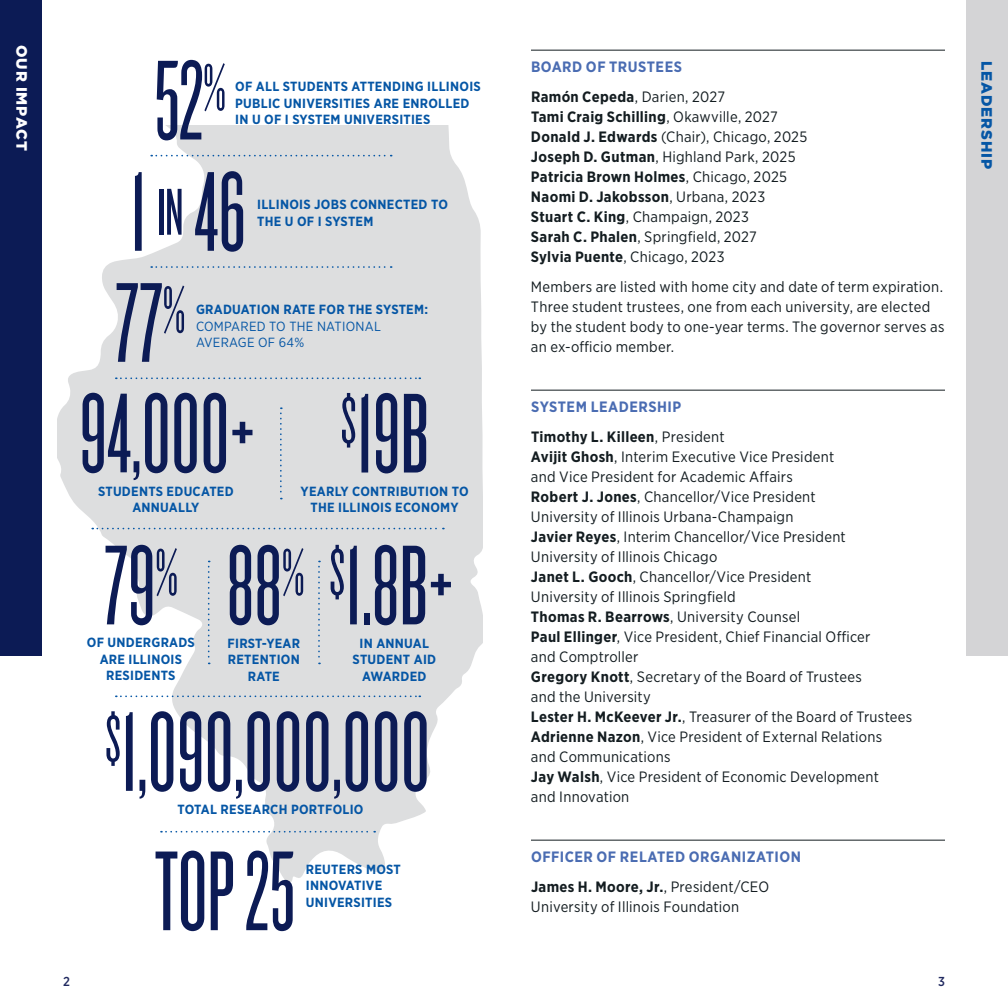
<style>
.page{position:relative;width:1008px;height:1008px;background:#fff}
.page>*{position:absolute;margin:0;border:0;box-sizing:border-box;transform-origin:0 0}
.t1{font:118.2px "Knockout 26 Junior Flywght";color:#0c1b55}
.t2{font:15px/20px "Gotham Narrow";letter-spacing:.015em;color:#131c20}
.t3{font:700 15px/20px "Gotham Narrow";letter-spacing:.02em;color:#131c20}
.t4{font:700 15px "Gotham Narrow";letter-spacing:.035em;color:#4a6cb2}
.t5{font:900 15px "Gotham";letter-spacing:.06em;color:#0556a5}
.t6{font:900 15px "Gotham";letter-spacing:.06em;color:#fff}
.t7{font:700 13.2px/16.6px "Gotham Narrow";letter-spacing:.02em;color:#0556a5;text-align:center}
.t8{font:13.2px/16.6px "Gotham Narrow";letter-spacing:.02em;color:#0556a5}
.t9{font:500 13px "Gotham Narrow";color:#212a60}
.s1{font-size:68.8px}
.s2{font-weight:700}
.s3{font-weight:400}
</style>
<div class="page">
<hr style="left:531px;top:840px;width:414px;height:1px;background:#131c20">
<hr style="left:531px;top:390px;width:414px;height:1px;background:#131c20">
<hr style="left:531px;top:50px;width:414px;height:1px;background:#131c20">
<div style="left:966px;top:0;width:42px;height:655px;background:#d4d4d6"></div>
<div style="left:0;top:0;width:42px;height:655px;background:#0c1b55"></div>
<svg style="left:57px;top:125px;width:426px;height:757px;fill:#dddedf"></svg>
<svg style="left:208px;top:561px;width:2px;height:103px"></svg>
<svg style="left:318px;top:561px;width:2px;height:103px"></svg>
<svg style="left:280px;top:407px;width:2px;height:92px"></svg>
<svg style="left:116px;top:377px;width:304px;height:2px"></svg>
<svg style="left:116px;top:696px;width:304px;height:1px"></svg>
<svg style="left:161px;top:831px;width:214px;height:2px"></svg>
<svg style="left:151px;top:266px;width:241px;height:2px"></svg>
<svg style="left:151px;top:155px;width:241px;height:1px"></svg>
<svg style="left:92px;top:528px;width:352px;height:1px"></svg>
<p class="t6" style="left:32px;top:45px;width:107px;rotate:90deg">OUR IMPACT</p>
<p class="t1" style="left:154px;top:35px;width:73px">52<sup>%</sup></p>
<p class="t7" style="left:235px;top:78px;width:247px">OF ALL STUDENTS ATTENDING ILLINOIS</p>
<p class="t7" style="left:235px;top:95px;width:236px;text-align:left">PUBLIC UNIVERSITIES ARE ENROLLED<br>IN U OF I SYSTEM UNIVERSITIES</p>
<p class="t1" style="left:130px;top:146px;width:117px">1 <span class="s1">IN</span> 46</p>
<p class="t7" style="left:257px;top:196px;width:192px;text-align:left">ILLINOIS JOBS CONNECTED TO<br>THE U OF I SYSTEM</p>
<p class="t1" style="left:115px;top:257px;width:72px">77<sup>%</sup></p>
<p class="t8" style="left:196px;top:301px;width:234px"><span class="s2">GRADUATION RATE FOR THE SYSTEM:<br></span>COMPARED TO THE NATIONAL<br>AVERAGE OF 64%</p>
<p class="t1" style="left:79px;top:368px;width:178px">94,000+</p>
<p class="t7" style="left:98px;top:483px;width:137px">STUDENTS EDUCATED<br>ANNUALLY</p>
<p class="t1" style="left:104px;top:520px;width:351px">79<sup>%</sup> 88<sup>%</sup> <sup>$</sup>1.8B+</p>
<p class="t7" style="left:87px;top:634px;width:110px">OF UNDERGRADS<br>ARE ILLINOIS<br>RESIDENTS</p>
<p class="t7" style="left:353px;top:635px;width:85px">IN ANNUAL<br>STUDENT AID<br>AWARDED</p>
<p class="t1" style="left:105px;top:686px;width:327px"><sup>$</sup>1,090,000,000</p>
<p class="t7" style="left:178px;top:801px;width:187px">TOTAL RESEARCH PORTFOLIO</p>
<p class="t1" style="left:340px;top:368px;width:90px"><sup>$</sup>19B</p>
<p class="t7" style="left:301px;top:483px;width:169px">YEARLY CONTRIBUTION TO<br>THE ILLINOIS ECONOMY</p>
<p class="t7" style="left:228px;top:635px;width:74px">FIRST-YEAR<br>RETENTION<br>RATE</p>
<p class="t1" style="left:154px;top:826px;width:142px">TOP 25</p>
<p class="t7" style="left:306px;top:861px;width:97px">REUTERS MOST</p>
<p class="t7" style="left:306px;top:877px;width:88px;text-align:left">INNOVATIVE<br>UNIVERSITIES</p>
<p class="t4" style="left:531px;top:57px;width:153px">BOARD OF TRUSTEES</p>
<p class="t2" style="left:531px;top:86px;width:196px"><span class="s2">Ramón Cepeda</span>, Darien, 2027</p>
<p class="t3" style="left:531px;top:107px;width:248px">Tami Craig Schilling<span class="s3">, Okawville, 2027</span></p>
<p class="t2" style="left:531px;top:126px;width:278px"><span class="s2">Donald J. Edwards</span> (Chair), Chicago, 2025<br><span class="s2">Joseph D. Gutman</span>, Highland Park, 2025</p>
<p class="t3" style="left:531px;top:167px;width:258px">Patricia Brown Holmes<span class="s3">, Chicago, 2025<br></span>Naomi D. Jakobsson<span class="s3">, Urbana, 2023<br></span>Stuart C. King<span class="s3">, Champaign, 2023<br></span>Sarah C. Phalen<span class="s3">, Springfeld, 2027<br></span>Sylvia Puente<span class="s3">, Chicago, 2023</span></p>
<p class="t2" style="left:531px;top:276px;width:415px">Members are listed with home city and date of term expiration.<br>Three student trustees, one from each university, are elected by the student body to one-year terms. The governor serves as an ex-ofcio member.</p>
<p class="t4" style="left:531px;top:397px;width:152px">SYSTEM LEADERSHIP</p>
<p class="t2" style="left:531px;top:426px;width:383px"><span class="s2">Timothy L. Killeen</span>, President<br><span class="s2">Avijit Ghosh</span>, Interim Executive Vice President<br>and Vice President for Academic Afairs<br><span class="s2">Robert J. Jones</span>, Chancellor/Vice President<br>University of Illinois Urbana-Champaign<br><span class="s2">Javier Reyes</span>, Interim Chancellor/Vice President University of Illinois Chicago<br><span class="s2">Janet L. Gooch</span>, Chancellor/Vice President<br>University of Illinois Springfeld<br><span class="s2">Thomas R. Bearrows</span>, University Counsel<br><span class="s2">Paul Ellinger</span>, Vice President, Chief Financial Ofcer<br>and Comptroller<br><span class="s2">Gregory Knott</span>, Secretary of the Board of Trustees<br>and the University<br><span class="s2">Lester H. McKeever Jr.</span>, Treasurer of the Board of Trustees <span class="s2">Adrienne Nazon</span>, Vice President of External Relations<br>and Communications<br><span class="s2">Jay Walsh</span>, Vice President of Economic Development<br>and Innovation</p>
<p class="t4" style="left:531px;top:847px;width:272px">OFFICER OF RELATED ORGANIZATION</p>
<p class="t2" style="left:531px;top:876px;width:240px"><span class="s2">James H. Moore, Jr.</span>, President/CEO<br>University of Illinois Foundation</p>
<p class="t9" style="left:63px;top:973px;width:8px">2</p>
<p class="t9" style="left:938px;top:973px;width:8px">3</p>
<p class="t5" style="left:997px;top:61px;width:109px;rotate:90deg">LEADERSHIP</p>
</div>
